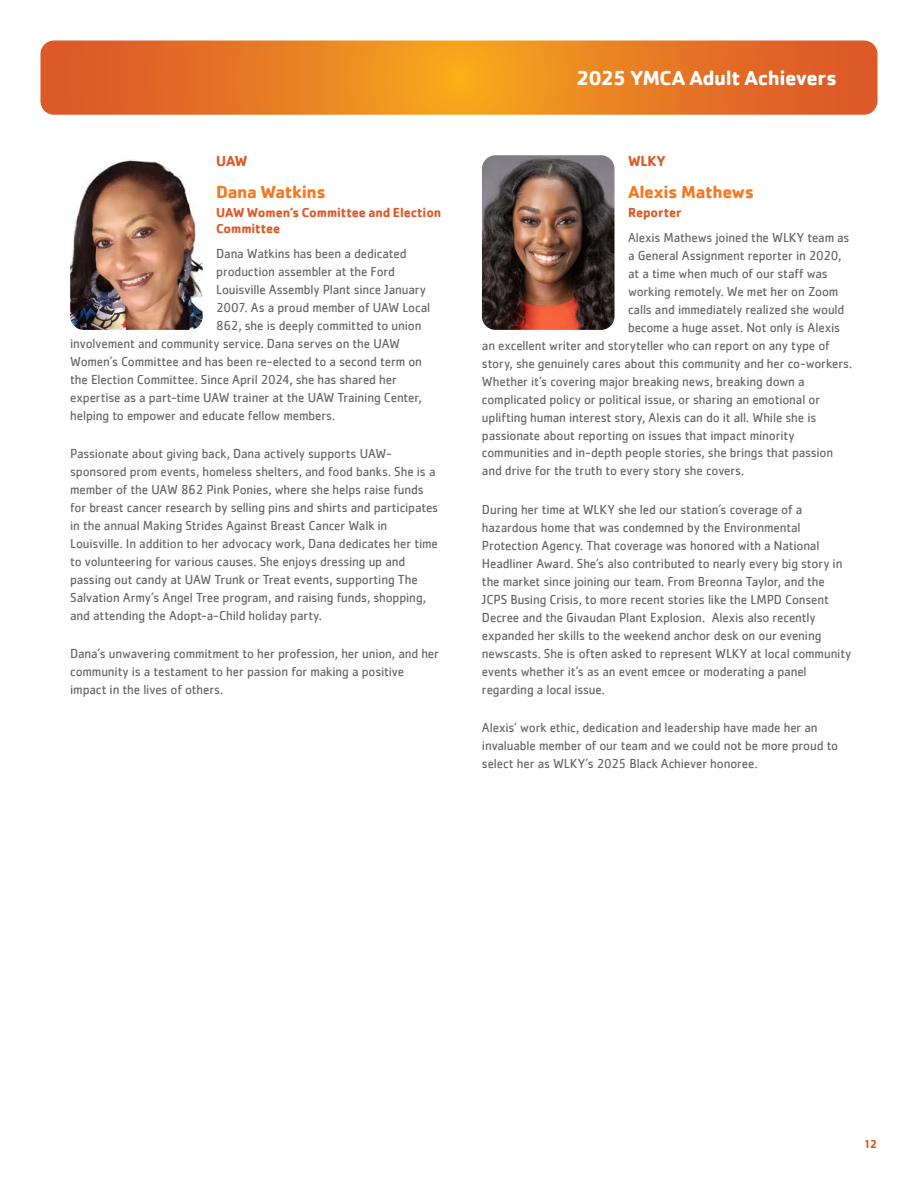
<style>
.page{position:relative;width:918px;height:1188px;background:#fff}
.page>*{position:absolute;margin:0;border:0;box-sizing:border-box;transform-origin:0 0}
.t1{font:700 21px "Cachet";letter-spacing:-.02em;color:#fff}
.t2{font:700 18px "Cachet";letter-spacing:-.02em;color:#f47920}
.t3{font:700 15px "Cachet";letter-spacing:-.01em;color:#dd5928}
.t4{font:13.5px/18px "Cachet";letter-spacing:-.01em;color:#636466}
.t5{font:700 13.5px/16.5px "Cachet";letter-spacing:-.01em;color:#dd5928}
.t6{font:700 12px "Cachet";color:#dd5928}
</style>
<div class="page">
<svg style="left:40px;top:40px;width:838px;height:75px;background:#e77c26"></svg>
<img style="left:482px;top:155px;width:133px;height:175px">
<img style="left:70px;top:160px;width:133px;height:170px">
<p class="t3" style="left:216px;top:151px;width:33px">UAW</p>
<h2 class="t2" style="left:216px;top:180px;width:111px">Dana Watkins</h2>
<p class="t5" style="left:216px;top:204px;width:227px">UAW Women’s Committee and Election<br>Committee</p>
<p class="t4" style="left:216px;top:244px;width:192px">Dana Watkins has been a dedicated</p>
<p class="t4" style="left:216px;top:262px;width:180px">production assembler at the Ford</p>
<p class="t4" style="left:216px;top:280px;width:211px">Louisville Assembly Plant since January</p>
<p class="t4" style="left:216px;top:298px;width:216px">2007. As a proud member of UAW Local</p>
<p class="t4" style="left:216px;top:316px;width:207px">862, she is deeply committed to union</p>
<p class="t4" style="left:70px;top:334px;width:331px">involvement and community service. Dana serves on the UAW</p>
<p class="t4" style="left:70px;top:352px;width:353px">Women’s Committee and has been re-elected to a second term on</p>
<p class="t4" style="left:70px;top:370px;width:328px">the Election Committee. Since April 2024, she has shared her</p>
<p class="t4" style="left:70px;top:388px;width:353px">expertise as a part-time UAW trainer at the UAW Training Center,</p>
<p class="t4" style="left:70px;top:406px;width:266px">helping to empower and educate fellow members.</p>
<p class="t4" style="left:70px;top:444px;width:370px">Passionate about giving back, Dana actively supports UAW&shy;sponsored prom events, homeless shelters, and food banks. She is a member of the UAW 862 Pink Ponies, where she helps raise funds for breast cancer research by selling pins and shirts and participates in the annual Making Strides Against Breast Cancer Walk in Louisville. In addition to her advocacy work, Dana dedicates her time to volunteering for various causes. She enjoys dressing up and passing out candy at UAW Trunk or Treat events, supporting The Salvation Army’s Angel Tree program, and raising funds, shopping, and attending the Adopt-a-Child holiday party.</p>
<p class="t4" style="left:70px;top:645px;width:370px">Dana’s unwavering commitment to her profession, her union, and her community is a testament to her passion for making a positive impact in the lives of others.</p>
<h1 class="t1" style="left:577px;top:64px;width:262px">2025 YMCA Adult Achievers</h1>
<p class="t3" style="left:628px;top:151px;width:39px">WLKY</p>
<h2 class="t2" style="left:628px;top:180px;width:128px">Alexis Mathews</h2>
<p class="t5" style="left:628px;top:204px;width:55px">Reporter</p>
<p class="t4" style="left:628px;top:228px;width:223px">Alexis Mathews joined the WLKY team as</p>
<p class="t4" style="left:628px;top:246px;width:215px">a General Assignment reporter in 2020,</p>
<p class="t4" style="left:628px;top:264px;width:201px">at a time when much of our staff was</p>
<p class="t4" style="left:628px;top:282px;width:212px">working remotely. We met her on Zoom</p>
<p class="t4" style="left:628px;top:300px;width:218px">calls and immediately realized she would</p>
<p class="t4" style="left:628px;top:318px;width:214px">become a huge asset. Not only is Alexis</p>
<p class="t4" style="left:482px;top:336px;width:349px">an excellent writer and storyteller who can report on any type of</p>
<p class="t4" style="left:482px;top:354px;width:372px">story, she genuinely cares about this community and her co-workers.</p>
<p class="t4" style="left:482px;top:372px;width:324px">Whether it’s covering major breaking news, breaking down a</p>
<p class="t4" style="left:482px;top:390px;width:340px">complicated policy or political issue, or sharing an emotional or</p>
<p class="t4" style="left:482px;top:408px;width:336px">uplifting human interest story, Alexis can do it all. While she is</p>
<p class="t4" style="left:482px;top:426px;width:314px">passionate about reporting on issues that impact minority</p>
<p class="t4" style="left:482px;top:444px;width:353px">communities and in-depth people stories, she brings that passion</p>
<p class="t4" style="left:482px;top:462px;width:264px">and drive for the truth to every story she covers.</p>
<p class="t4" style="left:482px;top:500px;width:371px">During her time at WLKY she led our station’s coverage of a hazardous home that was condemned by the Environmental Protection Agency. That coverage was honored with a National Headliner Award. She’s also contributed to nearly every big story in the market since joining our team. From Breonna Taylor, and the JCPS Busing Crisis, to more recent stories like the LMPD Consent Decree and the Givaudan Plant Explosion. Alexis also recently expanded her skills to the weekend anchor desk on our evening newscasts. She is often asked to represent WLKY at local community events whether it’s as an event emcee or moderating a panel regarding a local issue.</p>
<p class="t4" style="left:482px;top:718px;width:358px">Alexis’ work ethic, dedication and leadership have made her an invaluable member of our team and we could not be more proud to select her as WLKY’s 2025 Black Achiever honoree.</p>
<p class="t6" style="left:864px;top:1136px;width:15px">12</p>
</div>
